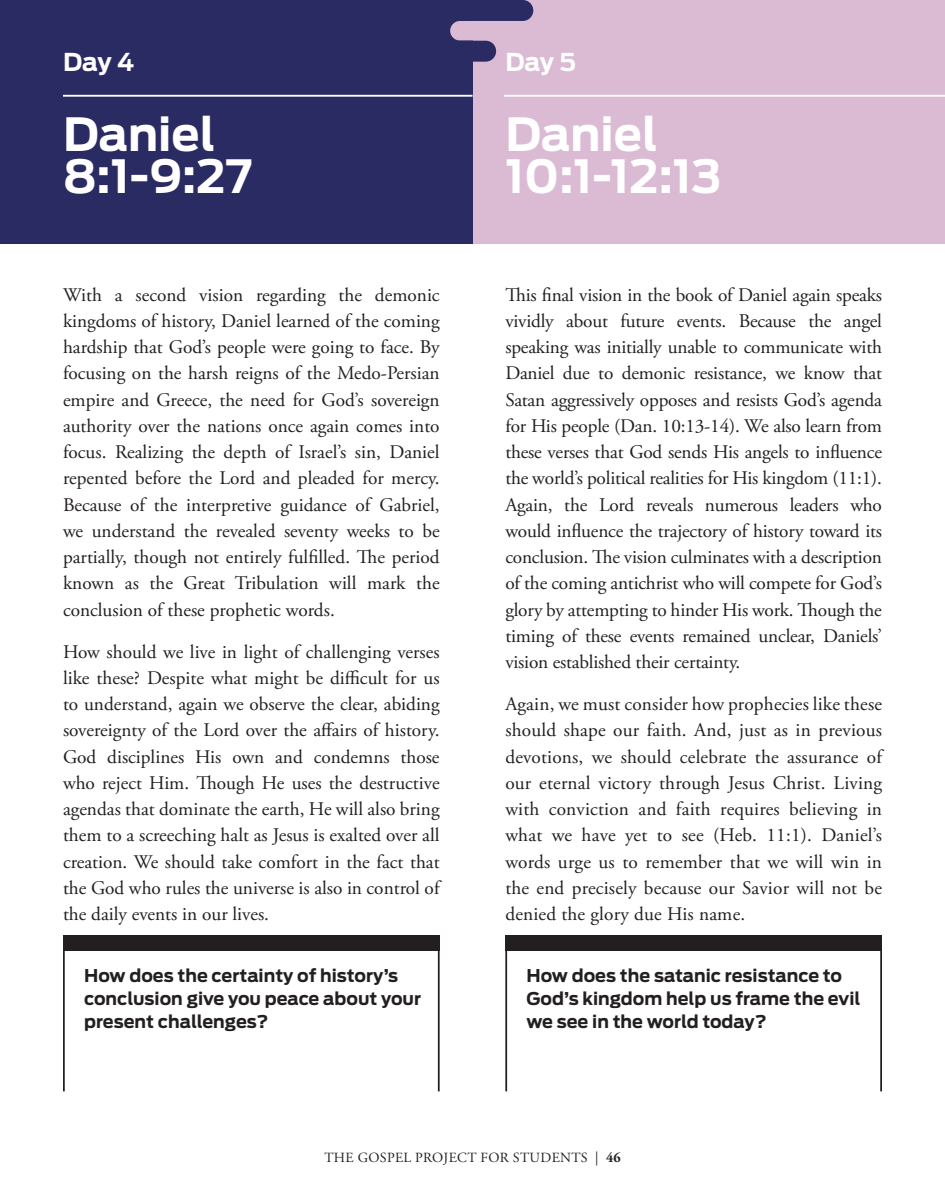
<style>
.page{position:relative;width:945px;height:1197px;background:#fff}
.page>*{position:absolute;margin:0;border:0;box-sizing:border-box;transform-origin:0 0}
.header_largest_left{font:700 45.5px/42px "Antenna";color:#fff}
.header_smallest_left{font:700 24.5px "Antenna";letter-spacing:-.01em;color:#fff}
.body_devo{font:19.25px/26.2px "Adobe Garamond Pro";color:#231f20;text-align:justify}
.question_devos{font:700 17.5px/22.8px "Antenna";color:#231f20}
.t1{font:14px "Adobe Garamond Pro";letter-spacing:.025em;color:#231f20}
.s1{font-weight:700}
</style>
<div class="page">
<div style="left:473px;top:0;width:472px;height:244px;background:#dabbd3"></div>
<div style="left:0;top:0;width:473px;height:244px;background:#2b2b64"></div>
<div style="left:450px;top:21px;width:67px;height:20px;background:#dabbd3;border-radius:10px"></div>
<div style="left:309px;top:41px;width:187px;height:21px;background:#2b2b64;border-radius:10px"></div>
<div style="left:346px;top:0;width:187px;height:21px;background:#2b2b64;border-radius:10px"></div>
<div style="left:64px;top:936px;width:376px;height:15px;background:#231f20"></div>
<hr style="left:63px;top:936px;width:2px;height:155px;background:#231f20">
<hr style="left:438px;top:936px;width:2px;height:155px;background:#231f20">
<hr style="left:63px;top:95px;width:409px;height:2px;background:#fff">
<div style="left:506px;top:936px;width:376px;height:15px;background:#231f20"></div>
<hr style="left:505px;top:936px;width:2px;height:155px;background:#231f20">
<hr style="left:880px;top:936px;width:2px;height:155px;background:#231f20">
<hr style="left:504px;top:95px;width:441px;height:2px;background:#fff">
<p class="header_smallest_left" style="left:63px;top:48px;width:73px">Day 4</p>
<p class="header_largest_left" style="left:63px;top:114px;width:191px">Daniel<br>8:1-9:27</p>
<p class="body_devo" style="left:63px;top:282px;width:378px">With a second vision regarding the demonic kingdoms of history, Daniel learned of the coming hardship that God’s people were going to face. By focusing on the harsh reigns of the Medo-Persian empire and Greece, the need for God’s sovereign authority over the nations once again comes into focus. Realizing the depth of Israel’s sin, Daniel repented before the Lord and pleaded for mercy.<br>Because of the interpretive guidance of Gabriel, we understand the revealed seventy weeks to be partially, though not entirely fulfilled. The period known as the Great Tribulation will mark the conclusion of these prophetic words.</p>
<p class="body_devo" style="left:63px;top:639px;width:378px">How should we live in light of challenging verses like these? Despite what might be difficult for us to understand, again we observe the clear, abiding sovereignty of the Lord over the affairs of history.<br>God disciplines His own and condemns those who reject Him. Though He uses the destructive agendas that dominate the earth, He will also bring them to a screeching halt as Jesus is exalted over all creation. We should take comfort in the fact that the God who rules the universe is also in control of the daily events in our lives.</p>
<p class="question_devos" style="left:84px;top:965px;width:339px">How does the certainty of history’s conclusion give you peace about your present challenges?</p>
<p class="header_smallest_left" style="left:505px;top:48px;width:72px">Day 5</p>
<p class="header_largest_left" style="left:505px;top:114px;width:218px">Daniel<br>10:1-12:13</p>
<p class="body_devo" style="left:505px;top:282px;width:378px">This final vision in the book of Daniel again speaks vividly about future events. Because the angel speaking was initially unable to communicate with Daniel due to demonic resistance, we know that Satan aggressively opposes and resists God’s agenda for His people (Dan. 10:13-14). We also learn from these verses that God sends His angels to influence the world’s political realities for His kingdom (11:1).<br>Again, the Lord reveals numerous leaders who would influence the trajectory of history toward its conclusion. The vision culminates with a description of the coming antichrist who will compete for God’s glory by attempting to hinder His work. Though the timing of these events remained unclear, Daniels’ vision established their certainty.</p>
<p class="body_devo" style="left:505px;top:692px;width:378px">Again, we must consider how prophecies like these should shape our faith. And, just as in previous devotions, we should celebrate the assurance of our eternal victory through Jesus Christ. Living with conviction and faith requires believing in what we have yet to see (Heb. 11:1). Daniel’s words urge us to remember that we will win in the end precisely because our Savior will not be denied the glory due His name.</p>
<p class="question_devos" style="left:526px;top:965px;width:335px">How does the satanic resistance to<br>God’s kingdom help us frame the evil we see in the world today?</p>
<p class="t1" style="left:324px;top:1150px;width:298px">THE GOSPEL PROJECT FOR STUDENTS | <span class="s1">46</span></p>
</div>
